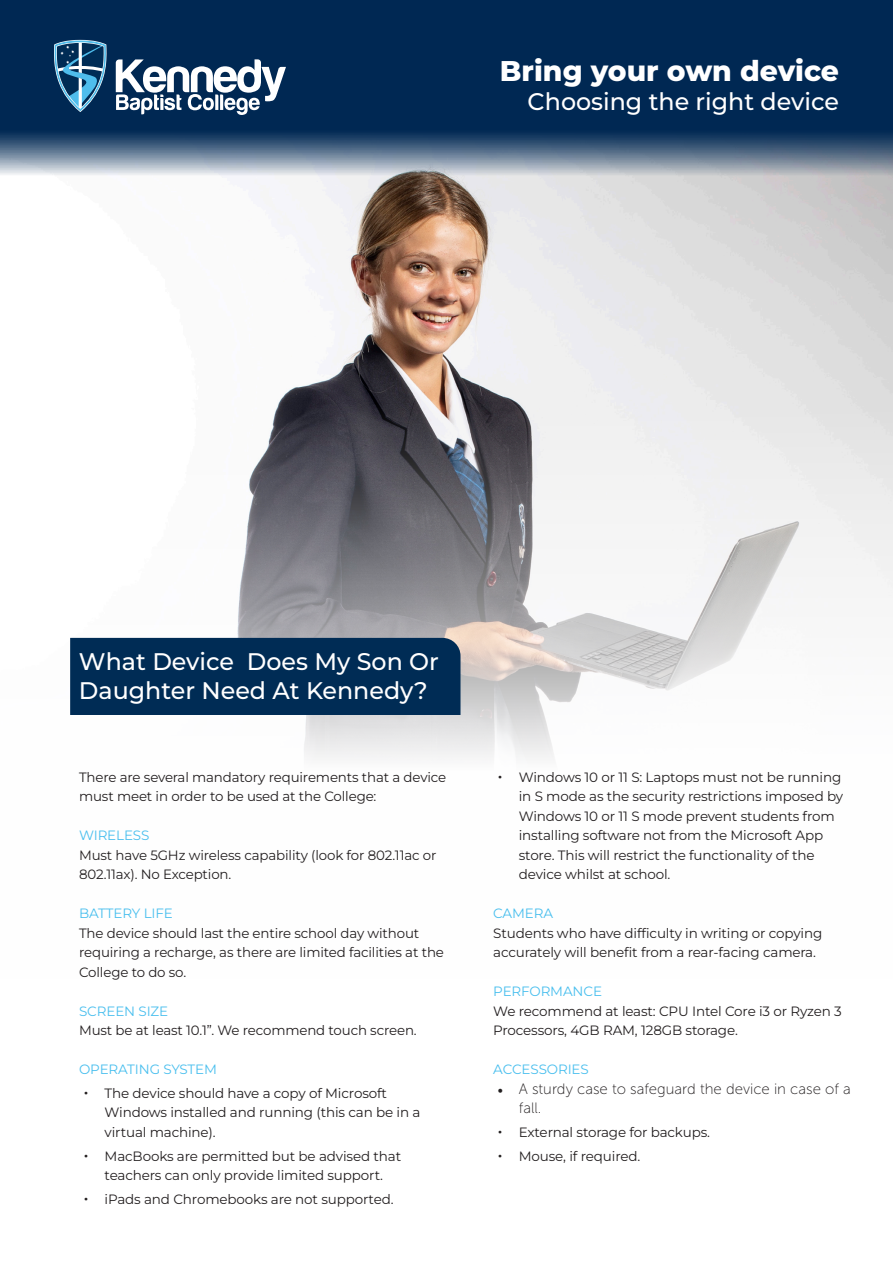
<style>
.page{position:relative;width:893px;height:1263px;background:#fff}
.page>*{position:absolute;margin:0;border:0;box-sizing:border-box;transform-origin:0 0}
.t1{font:800 28.5px "Montserrat";color:#fff}
.t2{font:500 24px/28.8px "Montserrat";color:#fff}
.t3{font:15px/19.5px "Museo Sans 100";color:#231f20}
.t4{font:13.5px/19.5px "Montserrat";letter-spacing:-.01em;color:#231f20}
.t5{font:13.5px "Montserrat";letter-spacing:-.01em;color:#4abfee}
.s1{font-size:18px}
.s2{color:#4abfee}
.s3{font-family:"Minion Pro"}
</style>
<div class="page">
<img style="left:70px;top:182px;width:823px;height:576px">
<svg style="left:0;top:0;width:893px;height:182px;background:#234569"></svg>
<svg style="left:54px;top:40px;width:53px;height:72px;background:#36698d"></svg>
<svg style="left:116px;top:59px;width:170px;height:56px"></svg>
<div style="left:70px;top:638px;width:390px;height:77px;background:#002c55"></div>
<p class="t1" style="left:500px;top:52px;width:341px">Bring your own device</p>
<p class="t2" style="left:528px;top:86px;width:313px">Choosing the right device</p>
<p class="t2" style="left:79px;top:646px;width:361px">What Device Does My Son Or<br>Daughter Need At Kennedy?</p>
<p class="t4" style="left:79px;top:767px;width:369px">There are several mandatory requirements that a device must meet in order to be used at the College:</p>
<p class="t5" style="left:79px;top:826px;width:72px">WIRELESS</p>
<p class="t4" style="left:79px;top:845px;width:359px">Must have 5GHz wireless capability (look for 802.11ac or<br>802.11ax). No Exception.</p>
<p class="t5" style="left:79px;top:904px;width:95px">BATTERY LIFE</p>
<p class="t4" style="left:79px;top:923px;width:366px">The device should last the entire school day without requiring a recharge, as there are limited facilities at the<br>College to do so.</p>
<p class="t5" style="left:79px;top:1002px;width:91px">SCREEN SIZE</p>
<p class="t4" style="left:79px;top:1020px;width:339px">Must be at least 10.1”. We recommend touch screen.</p>
<p class="t5" style="left:79px;top:1060px;width:139px">OPERATING SYSTEM</p>
<p class="t4" style="left:105px;top:1083px;width:317px;text-indent:-21px"><span class="s1">•</span> The device should have a copy of Microsoft<br>Windows installed and running (this can be in a virtual machine).</p>
<p class="t4" style="left:83px;top:1146px;width:319px;text-align:center"><span class="s1">•</span> MacBooks are permitted but be advised that teachers can only provide limited support.</p>
<p class="t4" style="left:83px;top:1189px;width:312px"><span class="s1">•</span> iPads and Chromebooks are not supported.</p>
<p class="t4" style="left:519px;top:767px;width:326px;text-indent:-21px"><span class="s1">•</span> Windows 10 or 11 S: Laptops must not be running in S mode as the security restrictions imposed by Windows 10 or 11 S mode prevent students from installing software not from the Microsoft App store. This will restrict the functionality of the device whilst at school.</p>
<p class="t4" style="left:493px;top:903px;width:331px"><span class="s2">CAMERA<br></span>Students who have difficulty in writing or copying accurately will benefit from a rear-facing camera.</p>
<p class="t4" style="left:493px;top:981px;width:350px"><span class="s2">PERFORMANCE<br></span>We recommend at least: CPU Intel Core i3 or Ryzen 3<br>Processors, 4GB RAM, 128GB storage.</p>
<p class="t5" style="left:493px;top:1060px;width:97px">ACCESSORIES</p>
<p class="t3" style="left:519px;top:1079px;width:334px;text-indent:-21px"><span class="s3">•</span> A sturdy case to safeguard the device in case of a fall.</p>
<p class="t4" style="left:497px;top:1122px;width:214px"><span class="s1">•</span> External storage for backups.</p>
<p class="t4" style="left:497px;top:1146px;width:144px"><span class="s1">•</span> Mouse, if required.</p>
</div>
